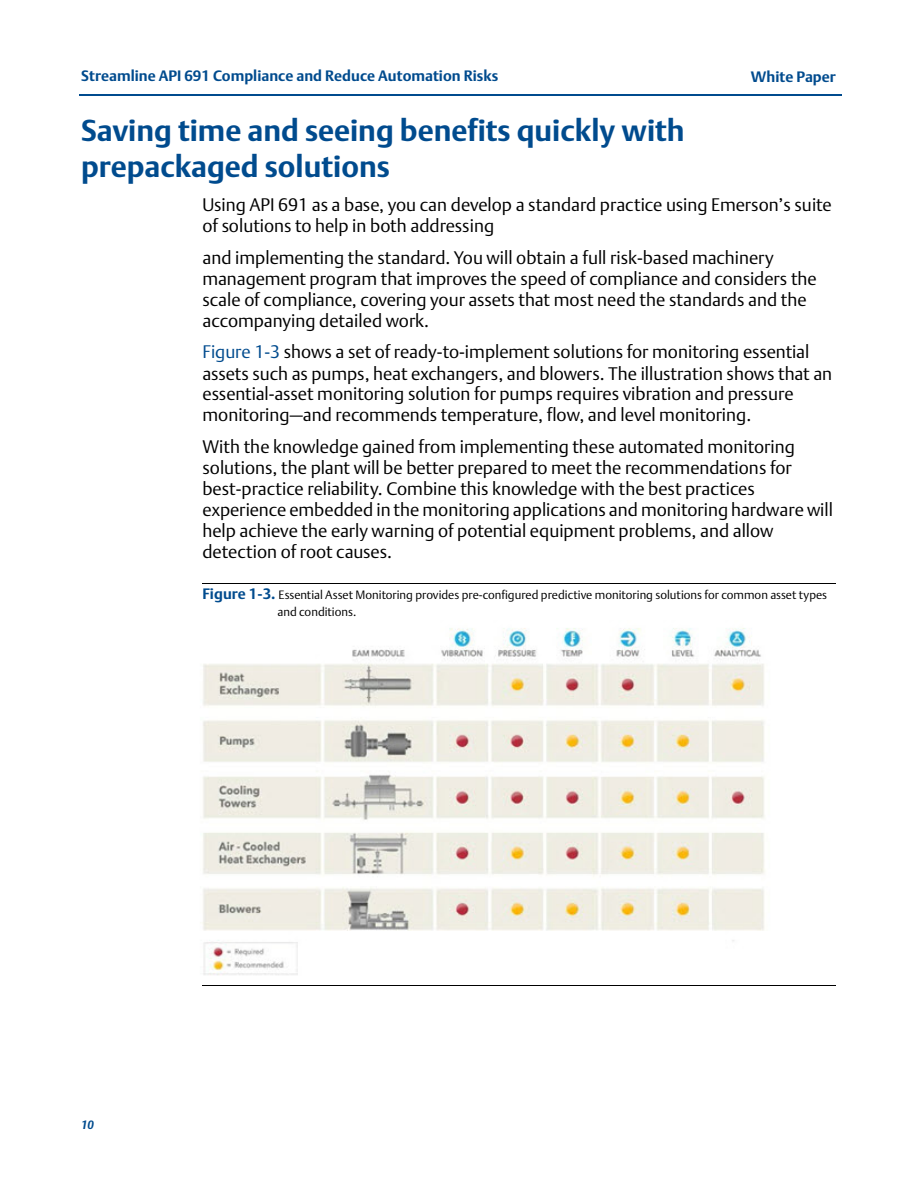
<style>
.page{position:relative;width:918px;height:1188px;background:#fff}
.page>*{position:absolute;margin:0;border:0;box-sizing:border-box;transform-origin:0 0}
.t1{font:700 30px/36px "DTL Argo T";color:#004b8e}
.t2{font:18px/21px "DTL Argo T Light";color:#000}
.t3{font:700 15px "DTL Argo T";color:#004b8e}
.t4{font:12px/16.5px "DTL Argo T Light";color:#000}
.t5{font:italic 700 12px "DTL Argo T";color:#004b8e}
.s1{color:#004b8e}
.s2{font-family:"DTL Argo T";font-weight:700;font-size:15px;color:#004b8e}
</style>
<div class="page">
<hr style="left:80px;top:94px;width:762px;height:2px;background:#004b8e">
<hr style="left:202px;top:583px;width:634px;height:1px;background:#000">
<hr style="left:202px;top:985px;width:634px;height:1px;background:#000">
<img style="left:202px;top:628px;width:563px;height:347px">
<p class="t3" style="left:81px;top:69px;width:419px">Streamline API 691 Compliance and Reduce Automation Risks</p>
<p class="t3" style="left:751px;top:70px;width:86px">White Paper</p>
<h1 class="t1" style="left:81px;top:115px;width:605px">Saving time and seeing benefits quickly with prepackaged solutions</h1>
<p class="t2" style="left:202px;top:196px;width:631px">Using API 691 as a base, you can develop a standard practice using Emerson’s suite of solutions to help in both addressing</p>
<p class="t2" style="left:202px;top:249px;width:616px">and implementing the standard. You will obtain a full risk-based machinery management program that improves the speed of compliance and considers the scale of compliance, covering your assets that most need the standards and the accompanying detailed work.</p>
<p class="t2" style="left:202px;top:343px;width:631px"><span class="s1">Figure 1-3</span> shows a set of ready-to-implement solutions for monitoring essential assets such as pumps, heat exchangers, and blowers. The illustration shows that an essential-asset monitoring solution for pumps requires vibration and pressure monitoring—and recommends temperature, flow, and level monitoring.</p>
<p class="t2" style="left:202px;top:438px;width:632px">With the knowledge gained from implementing these automated monitoring solutions, the plant will be better prepared to meet the recommendations for best-practice reliability. Combine this knowledge with the best practices experience embedded in the monitoring applications and monitoring hardware will help achieve the early warning of potential equipment problems, and allow detection of root causes.</p>
<p class="t4" style="left:277px;top:588px;width:551px;text-indent:-75px"><span class="s2">Figure 1-3.</span> Essential Asset Monitoring provides pre-configured predictive monitoring solutions for common asset types and conditions.</p>
<p class="t5" style="left:81px;top:1120px;width:14px">10</p>
</div>
